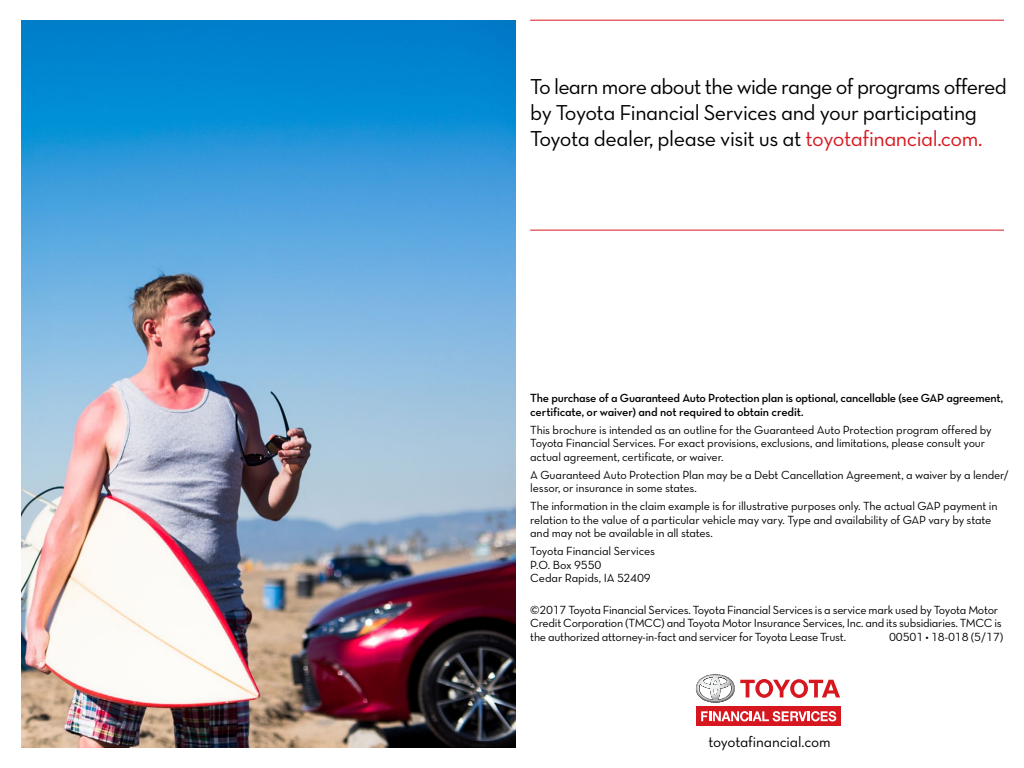
<style>
.page{position:relative;width:1024px;height:768px;background:#fff}
.page>*{position:absolute;margin:0;border:0;box-sizing:border-box;transform-origin:0 0}
.t1{font:22px/26px "Neutra Text TF Book Alt";letter-spacing:-.02em;color:#000}
.t2{font:15.2px "Neutra Text TF Book Alt";letter-spacing:-.015em;color:#000}
.Footnotes{font:12px/13.5px "Neutra Text TF Book Alt";letter-spacing:-.015em;color:#000}
.t3{font:12px/13.5px "Neutra Text TF Demi Alt";letter-spacing:-.02em;color:#000}
.s1{color:#d71920}
</style>
<div class="page">
<img style="left:21px;top:21px;width:494px;height:727px">
<div style="left:696px;top:706px;width:145px;height:20px;background:#d7171f"></div>
<svg style="left:701px;top:711px;width:135px;height:10px"></svg>
<svg style="left:696px;top:674px;width:144px;height:29px"></svg>
<hr style="left:530px;top:20px;width:474px;height:1px;background:#d71920">
<hr style="left:530px;top:230px;width:474px;height:1px;background:#d71920">
<p class="t1" style="left:530px;top:73px;width:478px">To learn more about the wide range of programs offered by Toyota Financial Services and your participating<br>Toyota dealer, please visit us at <span class="s1">toyotafinancial.com.</span></p>
<p class="t3" style="left:530px;top:391px;width:474px">The purchase of a Guaranteed Auto Protection plan is optional, cancellable (see GAP agreement, certificate, or waiver) and not required to obtain credit.</p>
<p class="Footnotes" style="left:530px;top:423px;width:463px">This brochure is intended as an outline for the Guaranteed Auto Protection program offered by<br>Toyota Financial Services. For exact provisions, exclusions, and limitations, please consult your actual agreement, certificate, or waiver.</p>
<p class="Footnotes" style="left:530px;top:468px;width:480px">A Guaranteed Auto Protection Plan may be a Debt Cancellation Agreement, a waiver by a lender/ lessor, or insurance in some states.</p>
<p class="Footnotes" style="left:530px;top:499px;width:469px">The information in the claim example is for illustrative purposes only. The actual GAP payment in relation to the value of a particular vehicle may vary. Type and availability of GAP vary by state and may not be available in all states.</p>
<p class="Footnotes" style="left:530px;top:544px;width:126px">Toyota Financial Services</p>
<p class="Footnotes" style="left:530px;top:558px;width:73px">P.O. Box 9550</p>
<p class="Footnotes" style="left:530px;top:571px;width:122px">Cedar Rapids, IA 52409</p>
<p class="Footnotes" style="left:530px;top:603px;width:473px">©2017 Toyota Financial Services. Toyota Financial Services is a service mark used by Toyota Motor<br>Credit Corporation (TMCC) and Toyota Motor Insurance Services, Inc. and its subsidiaries. TMCC is the authorized attorney-in-fact and servicer for Toyota Lease Trust.</p>
<p class="Footnotes" style="left:889px;top:630px;width:116px">00501 • 18-018 (5/17)</p>
<p class="t2" style="left:709px;top:733px;width:124px">toyotafinancial.com</p>
</div>
